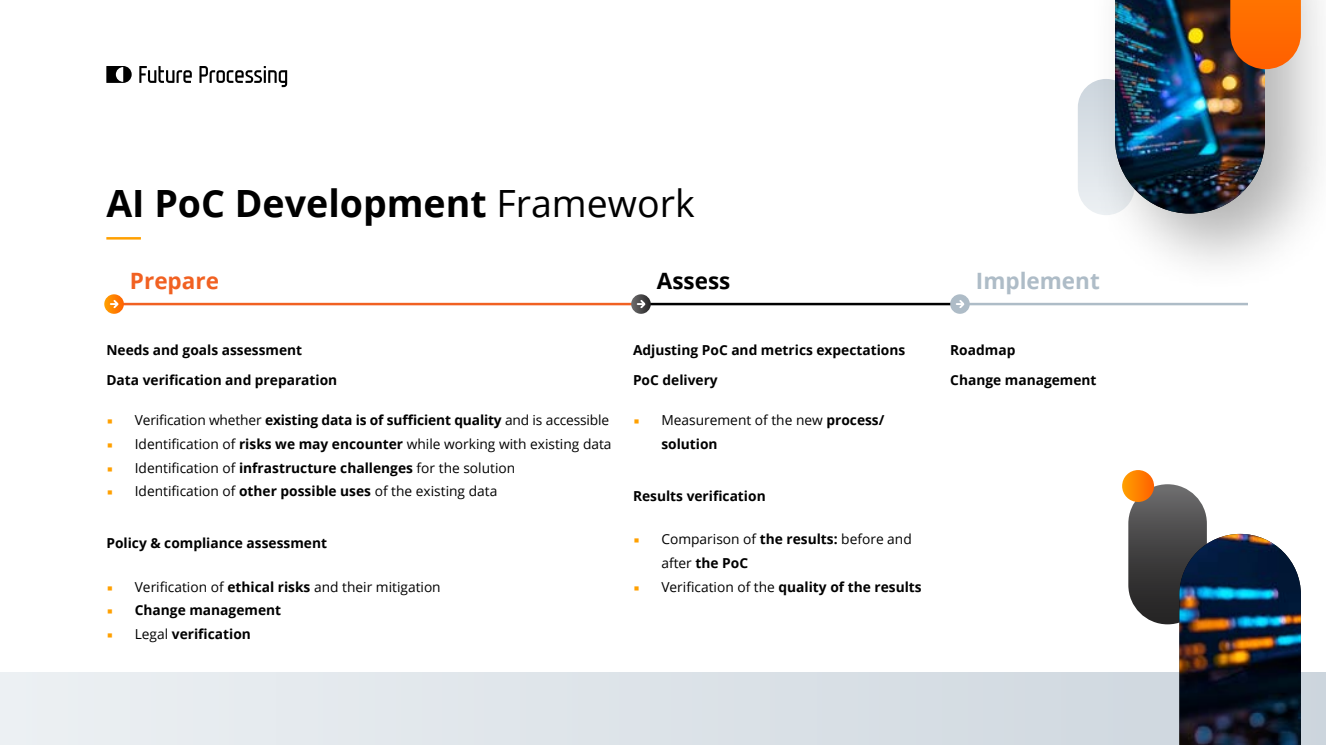
<style>
.page{position:relative;width:1326px;height:745px;background:#fff}
.page>*{position:absolute;margin:0;border:0;box-sizing:border-box;transform-origin:0 0}
.t1{font:700 37.5px "Open Sans";color:#000}
.t2{font:700 22.5px "Open Sans";color:#aebcc7}
.t3{font:700 22.5px "Open Sans";color:#f16122}
.t4{font:700 22.5px "Open Sans";color:#000}
.t5{font:13.75px/23.8px "Open Sans";color:#000}
.t6{font:700 13.75px/29.4px "Open Sans";color:#000}
.s1{font-weight:400}
.s2{font-weight:700}
</style>
<div class="page">
<div style="left:0;top:671px;width:1325px;height:73px;background:linear-gradient(to right,#edf1f4,#cbd4dc)"></div>
<svg style="left:139px;top:66px;width:53px;height:17px"></svg>
<svg style="left:199px;top:66px;width:88px;height:21px"></svg>
<svg style="left:106px;top:66px;width:26px;height:17px"></svg>
<hr style="left:106px;top:237px;width:35px;height:2px;background:#ffa000">
<hr style="left:114px;top:302px;width:519px;height:3px;background:#f16122">
<hr style="left:641px;top:302px;width:318px;height:3px;background:#000">
<hr style="left:963px;top:302px;width:284px;height:3px;background:#aebcc7">
<svg style="left:104px;top:294px;width:20px;height:19px"></svg>
<svg style="left:111px;top:298px;width:9px;height:12px"></svg>
<svg style="left:631px;top:294px;width:19px;height:19px"></svg>
<svg style="left:637px;top:298px;width:10px;height:12px"></svg>
<div style="left:950px;top:294px;width:19px;height:19px;background:#aebcc7;border-radius:50%"></div>
<svg style="left:956px;top:300px;width:9px;height:8px"></svg>
<div style="left:1128px;top:484px;width:78px;height:140px;background:linear-gradient(to bottom,#6c6969,#1e1e1e);border-radius:39px"></div>
<img style="left:1179px;top:533px;width:121px;height:211px">
<svg style="left:1121px;top:469px;width:32px;height:32px"></svg>
<svg style="left:1077px;top:79px;width:57px;height:136px"></svg>
<div style="left:1087px;top:0;width:238px;height:295px;background:#000;opacity:.3"></div>
<img style="left:1114px;top:0;width:186px;height:213px">
<h1 class="t1" style="left:106px;top:177px;width:590px">AI PoC Development <span class="s1">Framework</span></h1>
<h2 class="t3" style="left:130px;top:264px;width:90px">Prepare</h2>
<h2 class="t4" style="left:657px;top:264px;width:75px">Assess</h2>
<h2 class="t2" style="left:975px;top:264px;width:125px">Implement</h2>
<p class="t6" style="left:106px;top:335px;width:232px">Needs and goals assessment<br>Data verification and preparation</p>
<p class="t5" style="left:135px;top:407px;width:478px">Verification whether <span class="s2">existing data is of sufficient quality</span> and is accessible Identification of <span class="s2">risks we may encounter</span> while working with existing data Identification of <span class="s2">infrastructure challenges</span> for the solution<br>Identification of <span class="s2">other possible uses</span> of the existing data</p>
<p class="t6" style="left:106px;top:528px;width:222px">Policy &amp; compliance assessment</p>
<p class="t6" style="left:135px;top:574px;width:307px;line-height:23.8px"><span class="s1">Verification of</span> ethical risks <span class="s1">and their mitigation<br></span>Change management<br><span class="s1">Legal</span> verification</p>
<p class="t6" style="left:633px;top:335px;width:274px">Adjusting PoC and metrics expectations<br>PoC delivery</p>
<p class="t5" style="left:661px;top:407px;width:224px">Measurement of the new <span class="s2">process/ solution</span></p>
<p class="t6" style="left:633px;top:480px;width:134px">Results verification</p>
<p class="t5" style="left:661px;top:526px;width:262px">Comparison of <span class="s2">the results:</span> before and after <span class="s2">the PoC<br></span>Verification of the <span class="s2">quality of the results</span></p>
<p class="t6" style="left:950px;top:335px;width:148px">Roadmap<br>Change management</p>
</div>
